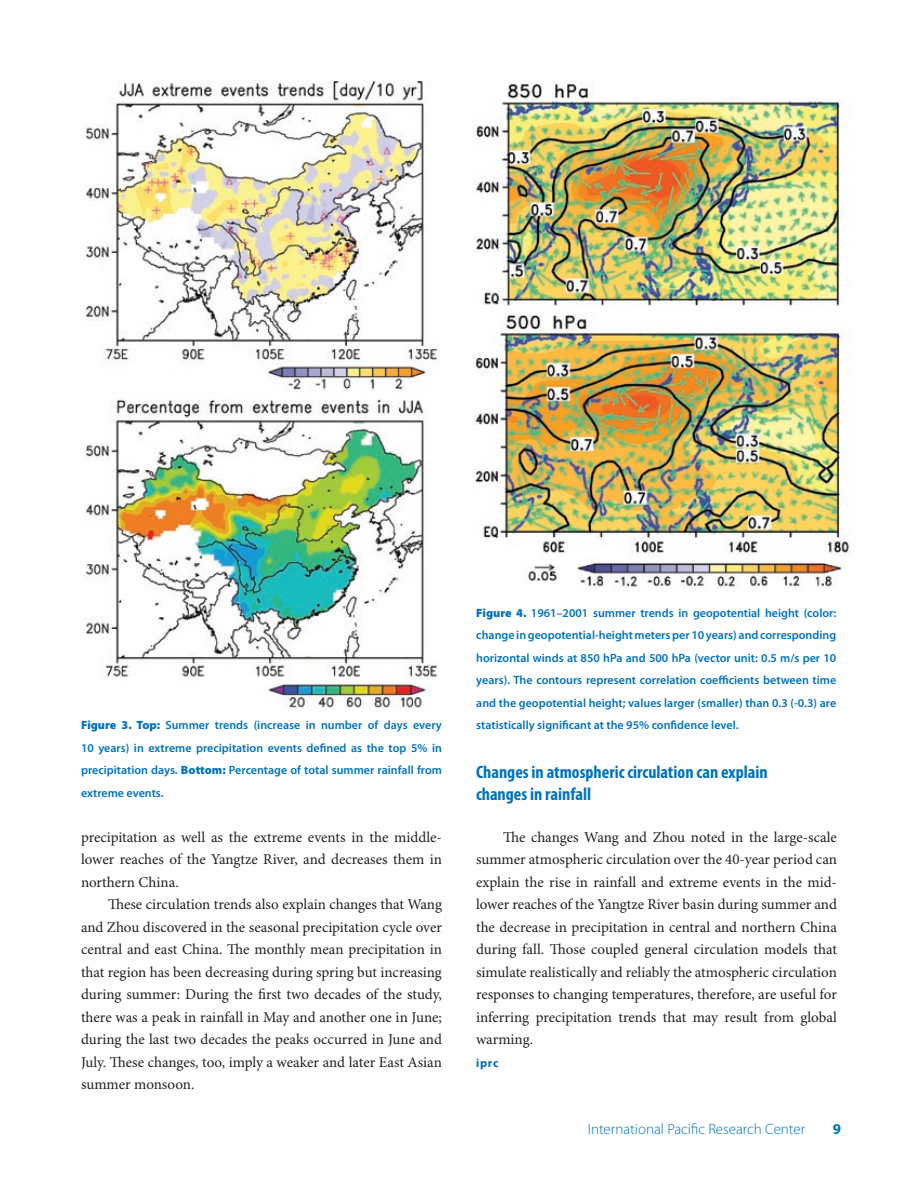
<style>
.page{position:relative;width:918px;height:1188px;background:#fff}
.page>*{position:absolute;margin:0;border:0;box-sizing:border-box;transform-origin:0 0}
.t1{font:700 condensed 18px/22.5px "Myriad Pro";color:#0072bc}
.t2{font:15px/22.5px "Minion Pro";letter-spacing:-.005em;color:#231f20;text-align:justify}
.t3{font:300 15px "Myriad Pro";color:#0072bc}
.t4{font:700 15px "Myriad Pro";color:#0072bc}
.t5{font:600 12px/22.5px "Myriad Pro";color:#0072bc;text-align:justify}
.t6{font:700 12px "Myriad Pro";color:#0072bc}
.s1{font-weight:900}
</style>
<div class="page">
<img style="left:474px;top:82px;width:375px;height:508px">
<img style="left:85px;top:81px;width:353px;height:628px">
<p class="t5" style="left:81px;top:714px;width:363px"><span class="s1">Figure 3. Top:</span> Summer trends (increase in number of days every 10 years) in extreme precipitation events defined as the top 5% in precipitation days. <span class="s1">Bottom:</span> Percentage of total summer rainfall from extreme events.</p>
<p class="t2" style="left:81px;top:826px;width:363px">precipitation as well as the extreme events in the middle&shy;lower reaches of the Yangtze River, and decreases them in northern China.</p>
<p class="t2" style="left:81px;top:894px;width:363px;text-indent:27px">These circulation trends also explain changes that Wang and Zhou discovered in the seasonal precipitation cycle over central and east China. The monthly mean precipitation in that region has been decreasing during spring but increasing during summer: During the first two decades of the study, there was a peak in rainfall in May and another one in June; during the last two decades the peaks occurred in June and July. These changes, too, imply a weaker and later East Asian summer monsoon.</p>
<p class="t5" style="left:476px;top:601px;width:362px"><span class="s1">Figure 4.</span> 1961–2001 summer trends in geopotential height (color: change in geopotential-height meters per 10 years) and corresponding horizontal winds at 850 hPa and 500 hPa (vector unit: 0.5 m/s per 10 years). The contours represent correlation coefficients between time and the geopotential height; values larger (smaller) than 0.3 (-0.3) are statistically significant at the 95% confidence level.</p>
<p class="t1" style="left:476px;top:761px;width:293px">Changes in atmospheric circulation can explain changes in rainfall</p>
<p class="t2" style="left:476px;top:826px;width:363px;text-indent:27px">The changes Wang and Zhou noted in the large-scale summer atmospheric circulation over the 40-year period can explain the rise in rainfall and extreme events in the mid&shy;lower reaches of the Yangtze River basin during summer and the decrease in precipitation in central and northern China during fall. Those coupled general circulation models that simulate realistically and reliably the atmospheric circulation responses to changing temperatures, therefore, are useful for inferring precipitation trends that may result from global warming.</p>
<p class="t6" style="left:476px;top:1056px;width:24px">iprc</p>
<p class="t3" style="left:588px;top:1121px;width:219px">International Pacific Research Center</p>
<p class="t4" style="left:833px;top:1121px;width:10px">9</p>
</div>
